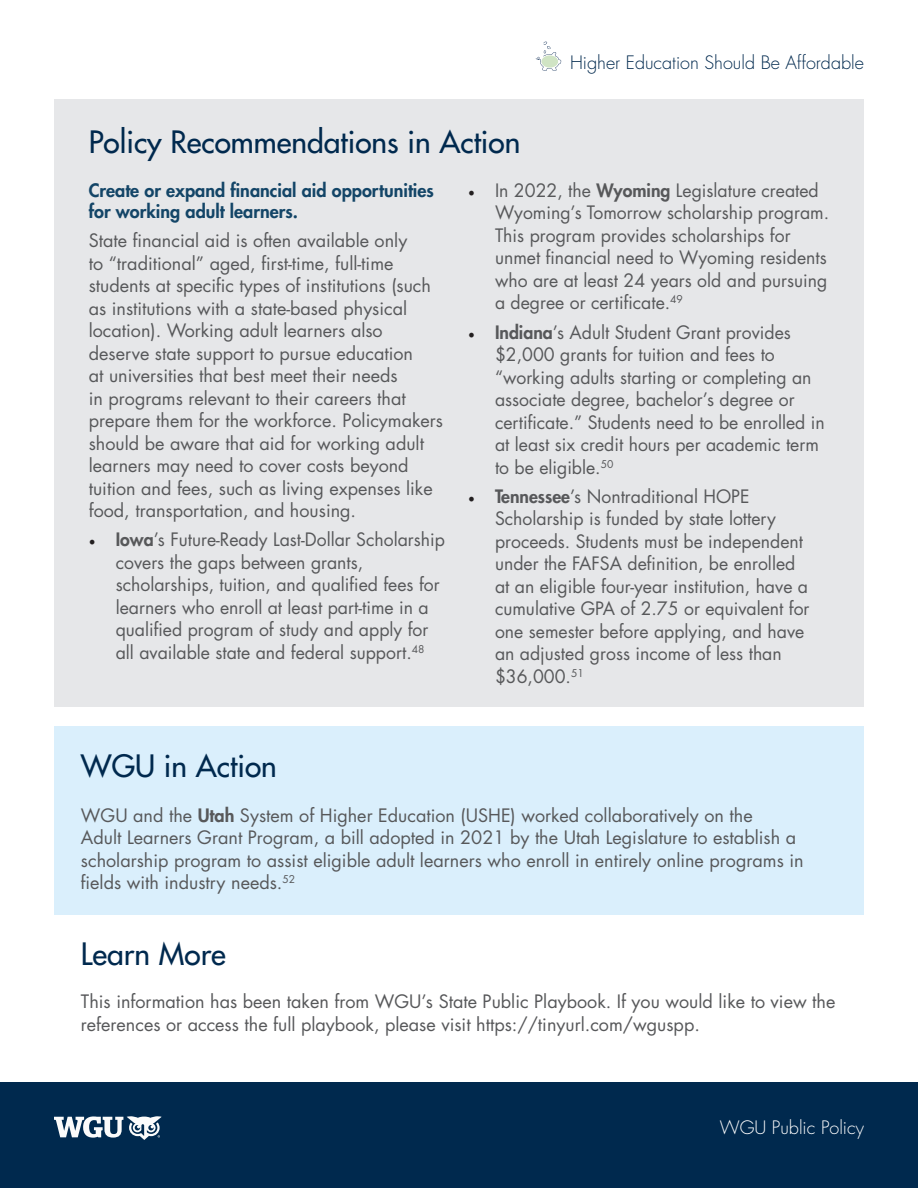
<style>
.page{position:relative;width:918px;height:1188px;background:#fff}
.page>*{position:absolute;margin:0;border:0;box-sizing:border-box;transform-origin:0 0}
.t1{font:500 30px "Futura Std";color:#00294e}
.t2{font:18px/22.5px "Futura Std";color:#57585a}
.t3{font:800 18px/21px "Futura Std";color:#134567}
.t4{font:300 18px "Futura Std";color:#00294e}
.t5{font:300 18px "Futura Std";color:#fff}
.s1{font-family:"Minion Pro";color:#231f20}
.s2{font-weight:800}
</style>
<div class="page">
<div style="left:0;top:1082px;width:918px;height:106px;background:#00294e"></div>
<svg style="left:54px;top:1116px;width:108px;height:24px"></svg>
<div style="left:54px;top:99px;width:810px;height:608px;background:#e6e7e9"></div>
<div style="left:54px;top:726px;width:810px;height:189px;background:#daeffc"></div>
<svg style="left:536px;top:42px;width:25px;height:29px"></svg>
<p class="t4" style="left:570px;top:51px;width:295px">Higher Education Should Be Affordable</p>
<p class="t1" style="left:89px;top:124px;width:433px">Policy Recommendations in Action</p>
<p class="t3" style="left:89px;top:180px;width:347px">Create or expand financial aid opportunities for working adult learners.</p>
<p class="t2" style="left:89px;top:229px;width:356px">State financial aid is often available only<br>to “traditional” aged, first-time, full-time students at specific types of institutions (such as institutions with a state-based physical location). Working adult learners also deserve state support to pursue education<br>at universities that best meet their needs<br>in programs relevant to their careers that prepare them for the workforce. Policymakers should be aware that aid for working adult learners may need to cover costs beyond tuition and fees, such as living expenses like food, transportation, and housing.</p>
<p class="t2" style="left:116px;top:529px;width:331px;text-indent:-27px"><span class="s1">•</span> <span class="s2">Iowa</span>’s Future-Ready Last-Dollar Scholarship covers the gaps between grants, scholarships, tuition, and qualified fees for learners who enroll at least part-time in a qualified program of study and apply for all available state and federal support.<sup>48</sup></p>
<p class="t2" style="left:495px;top:179px;width:336px;text-indent:-27px"><span class="s1">•</span> In 2022, the <span class="s2">Wyoming</span> Legislature created Wyoming’s Tomorrow scholarship program.<br>This program provides scholarships for unmet financial need to Wyoming residents who are at least 24 years old and pursuing a degree or certificate.<sup>49</sup></p>
<p class="t2" style="left:495px;top:321px;width:331px;text-indent:-27px"><span class="s1">•</span> <span class="s2">Indiana</span>’s Adult Student Grant provides $2,000 grants for tuition and fees to “working adults starting or completing an associate degree, bachelor’s degree or certificate.” Students need to be enrolled in at least six credit hours per academic term to be eligible.<sup>50</sup></p>
<p class="t2" style="left:495px;top:485px;width:316px;text-indent:-27px"><span class="s1">•</span> <span class="s2">Tennessee</span>’s Nontraditional HOPE Scholarship is funded by state lottery proceeds. Students must be independent under the FAFSA definition, be enrolled at an eligible four-year institution, have a cumulative GPA of 2.75 or equivalent for one semester before applying, and have an adjusted gross income of less than $36,000.<sup>51</sup></p>
<p class="t1" style="left:81px;top:747px;width:197px">WGU in Action</p>
<p class="t2" style="left:81px;top:804px;width:724px">WGU and the <span class="s2">Utah</span> System of Higher Education (USHE) worked collaboratively on the<br>Adult Learners Grant Program, a bill adopted in 2021 by the Utah Legislature to establish a scholarship program to assist eligible adult learners who enroll in entirely online programs in fields with industry needs.<sup>52</sup></p>
<p class="t1" style="left:81px;top:935px;width:146px">Learn More</p>
<p class="t2" style="left:81px;top:990px;width:756px">This information has been taken from WGU’s State Public Playbook. If you would like to view the references or access the full playbook, please visit https://tinyurl.com/wguspp.</p>
<p class="t5" style="left:720px;top:1117px;width:146px">WGU Public Policy</p>
</div>
